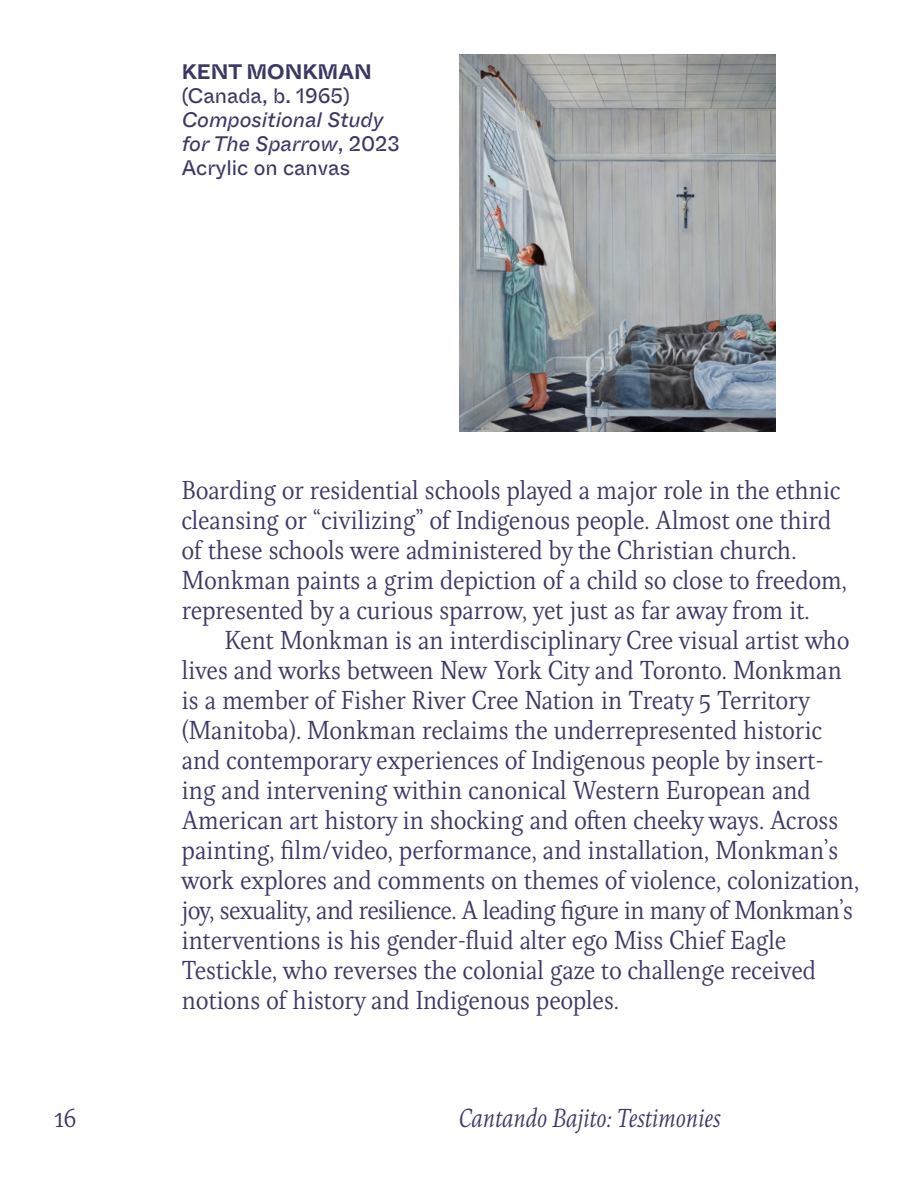
<style>
.page{position:relative;width:918px;height:1188px;background:#fff}
.page>*{position:absolute;margin:0;border:0;box-sizing:border-box;transform-origin:0 0}
.t1{font:27px/30px "Eskapade";color:#3c3865}
.t2{font:italic 27px "Eskapade";letter-spacing:-.01em;color:#3c3865}
.t3{font:italic 21px/24px "ABC Whyte Inktrap";color:#3c3865}
.t4{font:21px "ABC Whyte Inktrap";color:#3c3865}
.t5{font:700 21px "ABC Whyte Inktrap";color:#3c3865}
.s1{font-style:normal}
</style>
<div class="page">
<img style="left:459px;top:55px;width:316px;height:377px">
<p class="t5" style="left:182px;top:58px;width:191px">KENT MONKMAN</p>
<p class="t4" style="left:182px;top:82px;width:170px">(Canada, b. 1965)</p>
<p class="t3" style="left:182px;top:108px;width:219px">Compositional Study for The Sparrow<span class="s1">, 2023<br>Acrylic on canvas</span></p>
<p class="t1" style="left:182px;top:474px;width:667px">Boarding or residential schools played a major role in the ethnic cleansing or “civilizing” of Indigenous people. Almost one third of these schools were administered by the Christian church.<br>Monkman paints a grim depiction of a child so close to freedom, represented by a curious sparrow, yet just as far away from it.</p>
<p class="t1" style="left:182px;top:624px;width:679px;text-indent:43px">Kent Monkman is an interdisciplinary Cree visual artist who lives and works between New York City and Toronto. Monkman is a member of Fisher River Cree Nation in Treaty 5 Territory (Manitoba). Monkman reclaims the underrepresented historic and contemporary experiences of Indigenous people by insert&shy;ing and intervening within canonical Western European and American art history in shocking and often cheeky ways. Across painting, film/video, performance, and installation, Monkman’s work explores and comments on themes of violence, colonization, joy, sexuality, and resilience. A leading figure in many of Monkman’s interventions is his gender-fluid alter ego Miss Chief Eagle Testickle, who reverses the colonial gaze to challenge received notions of history and Indigenous peoples.</p>
<p class="t1" style="left:54px;top:1101px;width:24px">16</p>
<p class="t2" style="left:459px;top:1098px;width:263px">Cantando Bajito: Testimonies</p>
</div>
